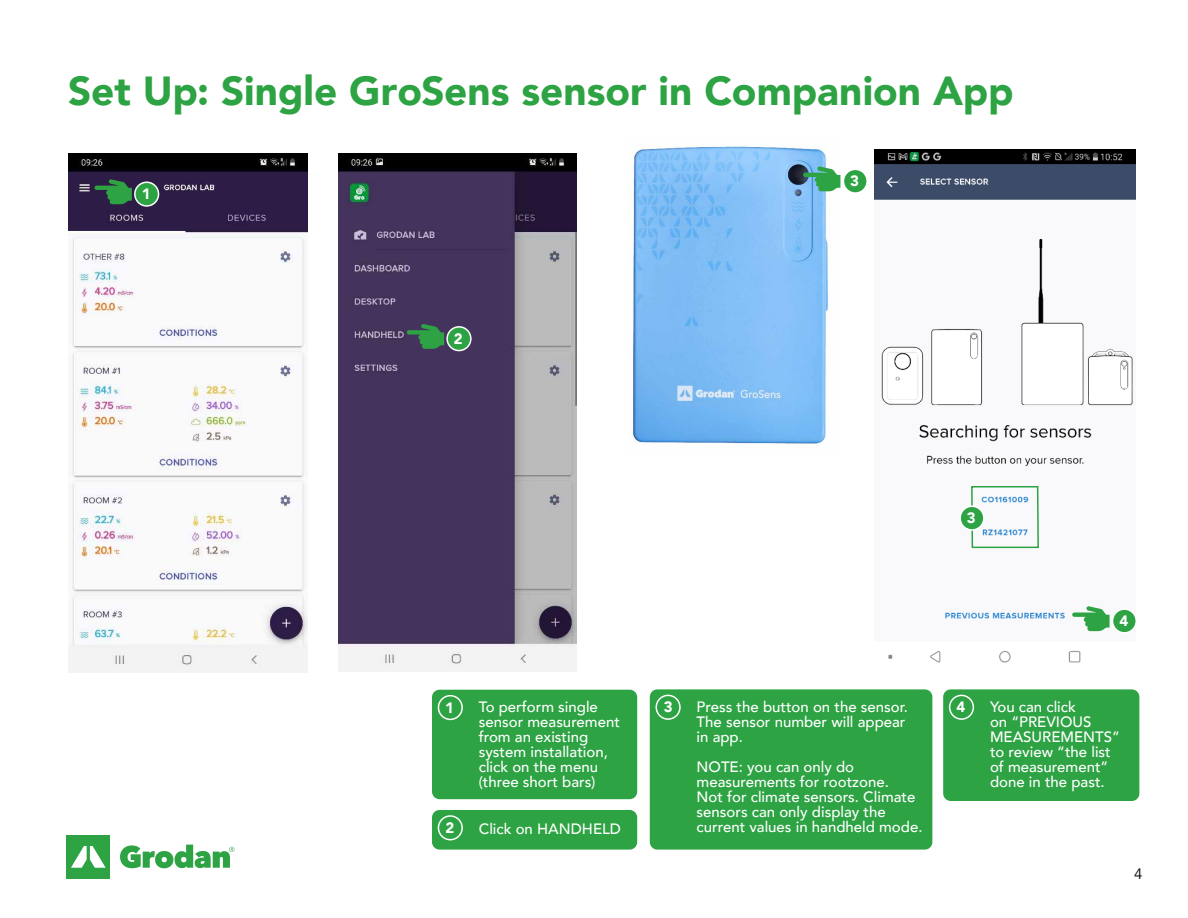
<style>
.page{position:relative;width:1188px;height:918px;background:#fff}
.page>*{position:absolute;margin:0;border:0;box-sizing:border-box;transform-origin:0 0}
.t1{font:900 40.5px "Avenir";color:#2da343}
.t2{font:500 15px/15px "Avenir";color:#fff}
.t3{font:900 15px "Avenir";color:#fff}
.t4{font:15px "Avenir";color:#000}
</style>
<div class="page">
<div style="left:67px;top:835px;width:43px;height:44px;background:#2da343"></div>
<svg style="left:71px;top:846px;width:35px;height:22px"></svg>
<svg style="left:120px;top:845px;width:114px;height:23px"></svg>
<img style="left:69px;top:153px;width:239px;height:519px">
<img style="left:338px;top:153px;width:239px;height:518px">
<img style="left:630px;top:146px;width:201px;height:298px">
<img style="left:875px;top:149px;width:261px;height:514px">
<svg style="left:970px;top:485px;width:70px;height:64px"></svg>
<div style="left:432px;top:810px;width:205px;height:40px;background:#2da343;border-radius:8px"></div>
<div style="left:432px;top:690px;width:205px;height:109px;background:#2da343;border-radius:8px"></div>
<div style="left:943px;top:689px;width:196px;height:112px;background:#2da343;border-radius:8px"></div>
<div style="left:650px;top:689px;width:282px;height:161px;background:#2da343;border-radius:8px"></div>
<div style="left:438px;top:815px;width:25px;height:25px;border:2px solid #fff;border-radius:50%"></div>
<div style="left:438px;top:695px;width:25px;height:25px;border:2px solid #fff;border-radius:50%"></div>
<div style="left:949px;top:695px;width:25px;height:25px;border:2px solid #fff;border-radius:50%"></div>
<div style="left:655px;top:695px;width:26px;height:25px;border:2px solid #fff;border-radius:50%"></div>
<svg style="left:94px;top:179px;width:38px;height:25px"></svg>
<svg style="left:407px;top:324px;width:37px;height:25px"></svg>
<div style="left:135px;top:182px;width:24px;height:24px;background:#2da343;border-radius:50%"></div>
<div style="left:134px;top:182px;width:25px;height:25px;border:2px solid #fff;border-radius:50%"></div>
<div style="left:447px;top:327px;width:24px;height:24px;background:#2da343;border-radius:50%"></div>
<div style="left:446px;top:326px;width:26px;height:25px;border:2px solid #fff;border-radius:50%"></div>
<svg style="left:803px;top:166px;width:37px;height:25px"></svg>
<svg style="left:1072px;top:606px;width:38px;height:25px"></svg>
<div style="left:843px;top:169px;width:24px;height:24px;background:#2da343;border-radius:50%"></div>
<div style="left:843px;top:169px;width:25px;height:25px;border:2px solid #fff;border-radius:50%"></div>
<div style="left:1113px;top:609px;width:23px;height:24px;background:#2da343;border-radius:50%"></div>
<div style="left:1112px;top:608px;width:25px;height:26px;border:2px solid #fff;border-radius:50%"></div>
<div style="left:960px;top:506px;width:24px;height:24px;background:#2da343;border-radius:50%"></div>
<div style="left:959px;top:506px;width:26px;height:25px;border:2px solid #fff;border-radius:50%"></div>
<h1 class="t1" style="left:68px;top:56px;width:947px">Set Up: Single GroSens sensor in Companion App</h1>
<p class="t3" style="left:142px;top:181px;width:10px">1</p>
<p class="t3" style="left:454px;top:326px;width:10px">2</p>
<p class="t3" style="left:850px;top:168px;width:10px">3</p>
<p class="t3" style="left:967px;top:505px;width:10px">3</p>
<p class="t3" style="left:1119px;top:608px;width:10px">4</p>
<p class="t2" style="left:479px;top:698px;width:143px">To perform single sensor measurement from an existing system installation, click on the menu (three short bars)</p>
<p class="t2" style="left:990px;top:698px;width:131px">You can click<br>on “PREVIOUS<br>MEASUREMENTS” to review “the list of measurement” done in the past.</p>
<p class="t2" style="left:697px;top:698px;width:213px">Press the button on the sensor.<br>The sensor number will appear in app.</p>
<p class="t2" style="left:697px;top:758px;width:220px">NOTE: you can only do measurements for rootzone.<br>Not for climate sensors. Climate sensors can only display the</p>
<p class="t3" style="left:445px;top:694px;width:10px">1</p>
<p class="t3" style="left:664px;top:694px;width:10px">3</p>
<p class="t3" style="left:956px;top:694px;width:10px">4</p>
<p class="t3" style="left:446px;top:815px;width:10px">2</p>
<p class="t2" style="left:697px;top:818px;width:227px">current values in handheld mode.</p>
<p class="t2" style="left:479px;top:820px;width:144px">Click on HANDHELD</p>
<p class="t4" style="left:1134px;top:865px;width:10px">4</p>
</div>
